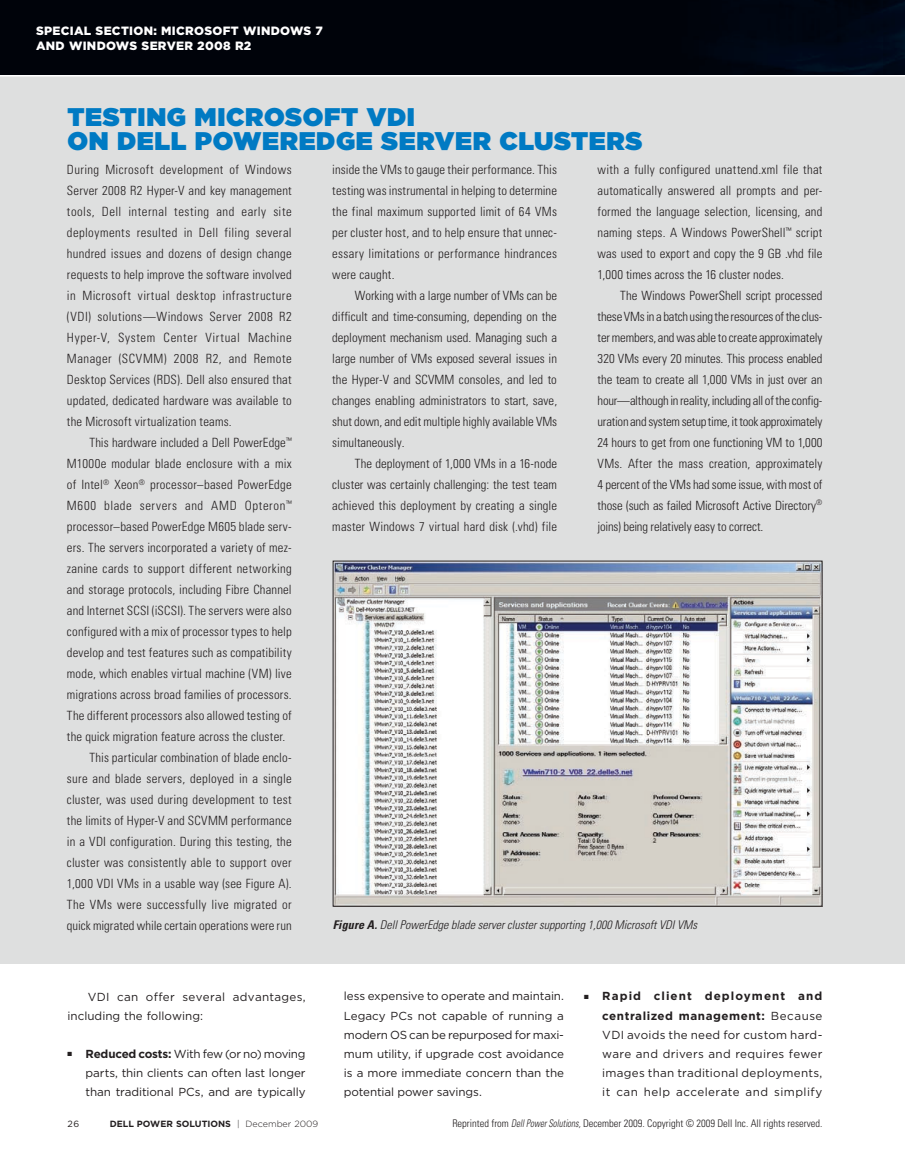
<style>
.page{position:relative;width:905px;height:1175px;background:#fff}
.page>*{position:absolute;margin:0;border:0;box-sizing:border-box;transform-origin:0 0}
.t1{font:900 25.5px/24px "Gotham";letter-spacing:.025em;color:#007ac3}
.t2{font:300 condensed 12.75px/21px "Univers LT Std";letter-spacing:.015em;color:#231f20;text-align:justify}
.t3{font:300 condensed 12.75px "Univers LT Std";letter-spacing:.045em;color:#231f20}
.t4{font:italic 300 condensed 12px "Univers LT Std";color:#231f20}
.t5{font:900 12px/15px "Gotham";letter-spacing:.025em;color:#fff}
.t6{font:11.7px/19px "Gotham";color:#231f20;text-align:justify}
.t7{font:11.7px/19px "Gotham";letter-spacing:.025em;color:#231f20}
.t8{font:300 condensed 10.5px "Univers LT Std";color:#231f20}
.t9{font:700 9px "Gotham";color:#231f20}
.t10{font:9px "Gotham";color:#231f20}
.s1{font-weight:700}
.s2{font-weight:300}
.s3{font-style:italic}
</style>
<div class="page">
<img style="left:0;top:0;width:904px;height:75px">
<div style="left:0;top:75px;width:904px;height:888px;background:#dedfdf"></div>
<img style="left:335px;top:562px;width:485px;height:342px">
<hr style="left:0;top:75px;width:904px;height:1px;background:#fff">
<p class="t5" style="left:36px;top:23px;width:288px">SPECIAL SECTION: MICROSOFT WINDOWS 7<br>AND WINDOWS SERVER 2008 R2</p>
<h1 class="t1" style="left:68px;top:105px;width:576px">TESTING MICROSOFT VDI<br>ON DELL POWEREDGE SERVER CLUSTERS</h1>
<p class="t2" style="left:67px;top:158px;width:226px">During Microsoft development of Windows Server 2008 R2 Hyper-V and key management tools, Dell internal testing and early site deployments resulted in Dell filing several hundred issues and dozens of design change requests to help improve the software involved in Microsoft virtual desktop infrastructure (VDI) solutions—Windows Server 2008 R2<br>Hyper-V, System Center Virtual Machine Manager (SCVMM) 2008 R2, and Remote Desktop Services (RDS). Dell also ensured that updated, dedicated hardware was available to the Microsoft virtualization teams.</p>
<p class="t2" style="left:89px;top:431px;width:204px">This hardware included a Dell PowerEdge<sup>™</sup></p>
<p class="t2" style="left:67px;top:452px;width:226px">M1000e modular blade enclosure with a mix</p>
<p class="t2" style="left:67px;top:473px;width:226px">of Intel<sup>®</sup> Xeon<sup>®</sup> processor–based PowerEdge</p>
<p class="t3" style="left:67px;top:497px;width:226px">M600 blade servers and AMD Opteron<sup>™</sup></p>
<p class="t2" style="left:67px;top:515px;width:226px">processor–based PowerEdge M605 blade serv-</p>
<p class="t2" style="left:67px;top:536px;width:226px">ers. The servers incorporated a variety of mez-</p>
<p class="t2" style="left:67px;top:557px;width:226px">zanine cards to support different networking</p>
<p class="t2" style="left:67px;top:578px;width:226px">and storage protocols, including Fibre Channel</p>
<p class="t2" style="left:67px;top:599px;width:226px">and Internet SCSI (iSCSI). The servers were also</p>
<p class="t2" style="left:67px;top:620px;width:226px">configured with a mix of processor types to help</p>
<p class="t2" style="left:67px;top:641px;width:226px">develop and test features such as compatibility</p>
<p class="t2" style="left:67px;top:662px;width:226px">mode, which enables virtual machine (VM) live</p>
<p class="t2" style="left:67px;top:683px;width:226px">migrations across broad families of processors.</p>
<p class="t2" style="left:67px;top:704px;width:226px">The different processors also allowed testing of</p>
<p class="t2" style="left:67px;top:725px;width:220px">the quick migration feature across the cluster.</p>
<p class="t2" style="left:89px;top:746px;width:204px">This particular combination of blade enclo-</p>
<p class="t2" style="left:67px;top:767px;width:226px">sure and blade servers, deployed in a single</p>
<p class="t2" style="left:67px;top:788px;width:226px">cluster, was used during development to test</p>
<p class="t2" style="left:67px;top:809px;width:226px">the limits of Hyper-V and SCVMM performance</p>
<p class="t2" style="left:67px;top:830px;width:226px">in a VDI configuration. During this testing, the</p>
<p class="t2" style="left:67px;top:851px;width:226px">cluster was consistently able to support over</p>
<p class="t2" style="left:67px;top:872px;width:226px">1,000 VDI VMs in a usable way (see Figure A).</p>
<p class="t2" style="left:67px;top:893px;width:226px">The VMs were successfully live migrated or</p>
<p class="t2" style="left:67px;top:914px;width:226px">quick migrated while certain operations were run</p>
<p class="t2" style="left:332px;top:158px;width:226px">inside the VMs to gauge their performance. This testing was instrumental in helping to determine the final maximum supported limit of 64 VMs per cluster host, and to help ensure that unnec&shy;essary limitations or performance hindrances were caught.</p>
<p class="t2" style="left:332px;top:284px;width:226px;text-indent:23px">Working with a large number of VMs can be difficult and time-consuming, depending on the deployment mechanism used. Managing such a large number of VMs exposed several issues in the Hyper-V and SCVMM consoles, and led to changes enabling administrators to start, save, shut down, and edit multiple highly available VMs simultaneously.</p>
<p class="t2" style="left:332px;top:452px;width:226px;text-indent:23px">The deployment of 1,000 VMs in a 16-node cluster was certainly challenging: the test team achieved this deployment by creating a single master Windows 7 virtual hard disk (.vhd) file</p>
<p class="t2" style="left:597px;top:158px;width:226px">with a fully configured unattend.xml file that automatically answered all prompts and per&shy;formed the language selection, licensing, and naming steps. A Windows PowerShell<sup>™</sup> script was used to export and copy the 9 GB .vhd file 1,000 times across the 16 cluster nodes.</p>
<p class="t2" style="left:597px;top:284px;width:226px;text-indent:23px">The Windows PowerShell script processed these VMs in a batch using the resources of the clus&shy;ter members, and was able to create approximately 320 VMs every 20 minutes. This process enabled the team to create all 1,000 VMs in just over an hour—although in reality, including all of the config&shy;uration and system setup time, it took approximately 24 hours to get from one functioning VM to 1,000<br>VMs. After the mass creation, approximately 4 percent of the VMs had some issue, with most of those (such as failed Microsoft Active Directory<sup>® </sup>joins) being relatively easy to correct.</p>
<p class="t4" style="left:333px;top:917px;width:366px"><span class="s1">Figure A.</span> Dell PowerEdge blade server cluster supporting 1,000 Microsoft VDI VMs</p>
<p class="t7" style="left:67px;top:986px;width:240px;text-indent:20px">VDI can offer several advantages, including the following:</p>
<p class="t6" style="left:85px;top:1044px;width:221px;text-indent:-18px">■ <span class="s1">Reduced costs:</span> With few (or no) moving parts, thin clients can often last longer than traditional PCs, and are typically</p>
<p class="t10" style="left:67px;top:1118px;width:13px">26</p>
<p class="t9" style="left:110px;top:1117px;width:210px">DELL POWER SOLUTIONS <span class="s2">| December 2009</span></p>
<p class="t6" style="left:344px;top:986px;width:222px">less expensive to operate and maintain.<br>Legacy PCs not capable of running a modern OS can be repurposed for maxi&shy;mum utility, if upgrade cost avoidance is a more immediate concern than the potential power savings.</p>
<p class="t6" style="left:602px;top:986px;width:222px;text-indent:-18px">■ <span class="s1">Rapid client deployment and centralized management:</span> Because VDI avoids the need for custom hard&shy;ware and drivers and requires fewer images than traditional deployments, it can help accelerate and simplify</p>
<p class="t8" style="left:452px;top:1117px;width:371px">Reprinted from <span class="s3">Dell Power Solutions,</span> December 2009. Copyright © 2009 Dell Inc. All rights reserved.</p>
</div>
